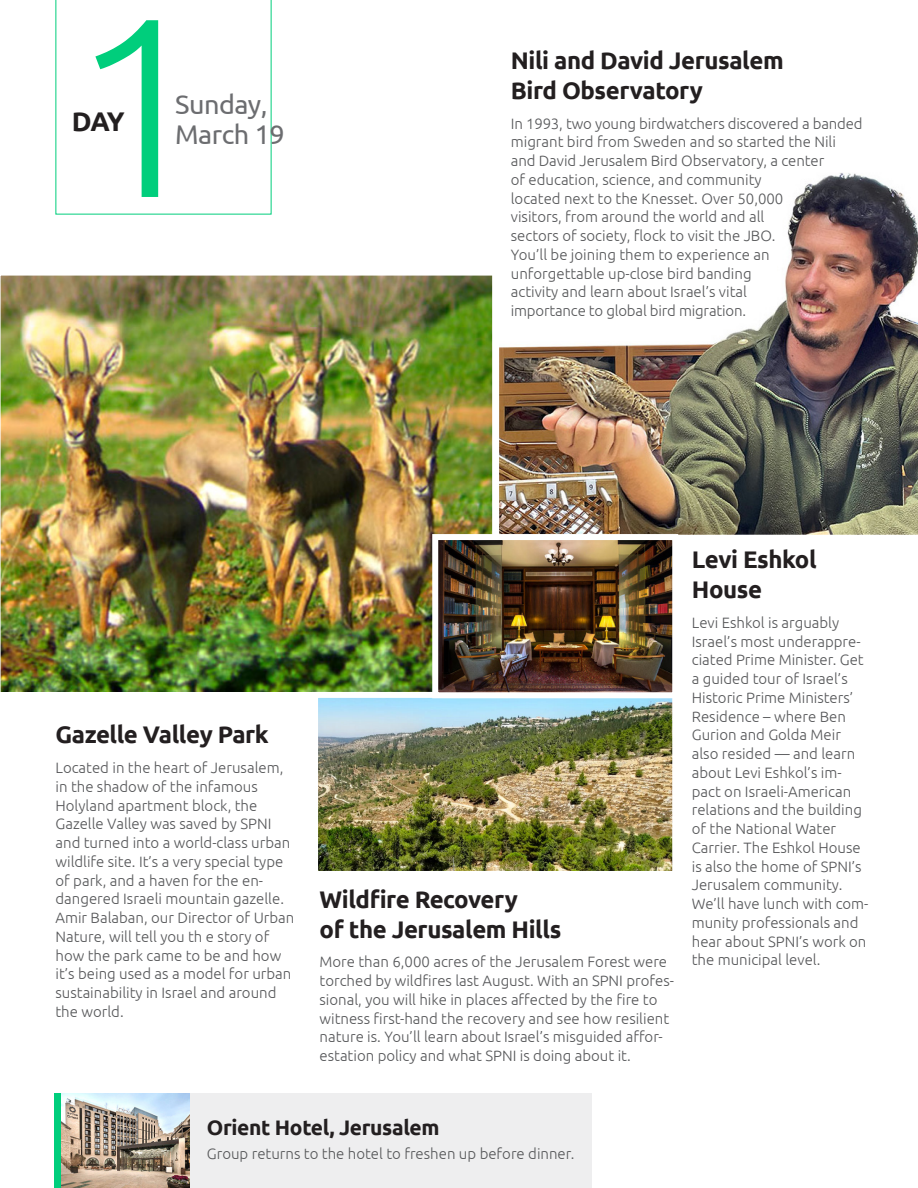
<style>
.page{position:relative;width:918px;height:1188px;background:#fff}
.page>*{position:absolute;margin:0;border:0;box-sizing:border-box;transform-origin:0 0}
.t1{font:300 255px "Ubuntu";color:#00ce7c}
.t2{font:27px "Ubuntu";letter-spacing:-.015em;color:#6c6d70}
.t3{font:700 27px "Ubuntu";color:#231f20}
.t4{font:700 24px/30px "Ubuntu";letter-spacing:-.015em;color:#231f20}
.t5{font:700 21px "Ubuntu";letter-spacing:-.015em;color:#231f20}
.Text_2{font:300 15px/18.8px "Ubuntu";color:#57585a}
</style>
<div class="page">
<div style="left:178px;top:1094px;width:414px;height:94px;background:#eeeeef"></div>
<svg style="left:56px;top:0;width:216px;height:214px"></svg>
<img style="left:0;top:275px;width:492px;height:417px">
<img style="left:319px;top:699px;width:352px;height:171px">
<div style="left:312px;top:692px;width:366px;height:185px;border:6px solid #fff"></div>
<img style="left:492px;top:173px;width:426px;height:362px">
<img style="left:439px;top:541px;width:232px;height:150px">
<div style="left:432px;top:534px;width:246px;height:164px;border:6px solid #fff"></div>
<img style="left:61px;top:1094px;width:129px;height:94px">
<div style="left:54px;top:1094px;width:7px;height:94px;background:#00ce7c"></div>
<h1 class="t1" style="left:68px;top:-47px;width:145px">1</h1>
<h1 class="t3" style="left:72px;top:105px;width:54px">DAY</h1>
<h1 class="t2" style="left:175px;top:88px;width:94px">Sunday,</h1>
<h1 class="t2" style="left:175px;top:118px;width:111px">March 19</h1>
<h1 class="t4" style="left:511px;top:45px;width:274px">Nili and David Jerusalem<br>Bird Observatory</h1>
<p class="Text_2" style="left:511px;top:113px;width:353px">In 1993, two young birdwatchers discovered a banded migrant bird from Sweden and so started the Nili and David Jerusalem Bird Observatory, a center<br>of education, science, and community<br>located next to the Knesset. Over 50,000<br>visitors, from around the world and all<br>sectors of society, flock to visit the JBO.<br>You’ll be joining them to experience an unforgettable up-close bird banding<br>activity and learn about Israel’s vital<br>importance to global bird migration.</p>
<h1 class="t4" style="left:56px;top:720px;width:215px">Gazelle Valley Park</h1>
<p class="Text_2" style="left:56px;top:758px;width:240px">Located in the heart of Jerusalem, in the shadow of the infamous<br>Holyland apartment block, the<br>Gazelle Valley was saved by SPNI and turned into a world-class urban wildlife site. It’s a very special type of park, and a haven for the en&shy;dangered Israeli mountain gazelle.<br>Amir Balaban, our Director of Urban<br>Nature, will tell you th e story of how the park came to be and how it’s being used as a model for urban sustainability in Israel and around the world.</p>
<h2 class="t4" style="left:320px;top:884px;width:243px">Wildfire Recovery<br>of the Jerusalem Hills</h2>
<p class="Text_2" style="left:320px;top:952px;width:356px">More than 6,000 acres of the Jerusalem Forest were torched by wildfires last August. With an SPNI profes&shy;sional, you will hike in places affected by the fire to witness first-hand the recovery and see how resilient nature is. You’ll learn about Israel’s misguided affor&shy;estation policy and what SPNI is doing about it.</p>
<h1 class="t4" style="left:692px;top:544px;width:126px">Levi Eshkol<br>House</h1>
<p class="Text_2" style="left:692px;top:613px;width:178px">Levi Eshkol is arguably<br>Israel’s most underappre&shy;ciated Prime Minister. Get a guided tour of Israel’s<br>Historic Prime Ministers’<br>Residence – where Ben<br>Gurion and Golda Meir also resided — and learn about Levi Eshkol’s im&shy;pact on Israeli-American relations and the building of the National Water<br>Carrier. The Eshkol House is also the home of SPNI’s<br>Jerusalem community.<br>We’ll have lunch with com&shy;munity professionals and hear about SPNI’s work on the municipal level.</p>
<h1 class="t5" style="left:207px;top:1115px;width:234px">Orient Hotel, Jerusalem</h1>
<p class="Text_2" style="left:207px;top:1144px;width:369px">Group returns to the hotel to freshen up before dinner.</p>
</div>
